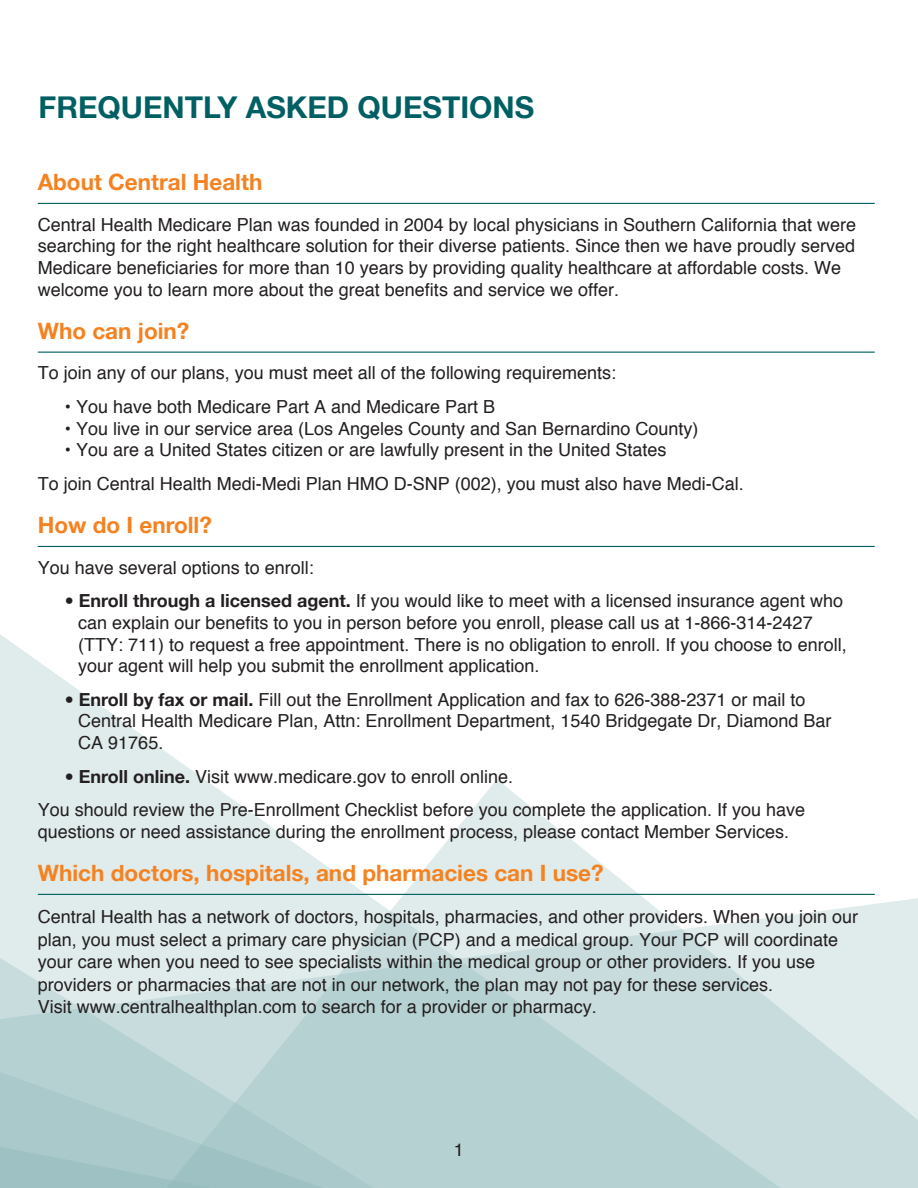
<style>
.page{position:relative;width:918px;height:1188px;background:#fff}
.page>*{position:absolute;margin:0;border:0;box-sizing:border-box;transform-origin:0 0}
.t1{font:700 30px "Helvetica 75";color:#005f62}
.t2{font:700 22.5px "Helvetica 75";color:#f58220}
.t3{font:18px/21.6px "Helvetica";color:#231f20}
.s1{font-family:"Helvetica 75";font-weight:700}
</style>
<div class="page">
<svg style="left:0;top:634px;width:918px;height:434px"></svg>
<svg style="left:0;top:1068px;width:918px;height:120px;background:#b6d1d2"></svg>
<hr style="left:38px;top:203px;width:837px;height:1px;background:#005f62">
<hr style="left:38px;top:352px;width:837px;height:1px;background:#005f62">
<hr style="left:38px;top:546px;width:837px;height:1px;background:#005f62">
<hr style="left:38px;top:894px;width:837px;height:1px;background:#005f62">
<p class="t1" style="left:39px;top:89px;width:497px">FREQUENTLY ASKED QUESTIONS</p>
<p class="t2" style="left:38px;top:168px;width:226px">About Central Health</p>
<p class="t3" style="left:38px;top:213px;width:820px">Central Health Medicare Plan was founded in 2004 by local physicians in Southern California that were searching for the right healthcare solution for their diverse patients. Since then we have proudly served Medicare beneficiaries for more than 10 years by providing quality healthcare at affordable costs. We welcome you to learn more about the great benefits and service we offer.</p>
<p class="t2" style="left:38px;top:317px;width:153px">Who can join?</p>
<p class="t3" style="left:38px;top:362px;width:580px">To join any of our plans, you must meet all of the following requirements:</p>
<p class="t3" style="left:65px;top:396px;width:432px">• You have both Medicare Part A and Medicare Part B</p>
<p class="t3" style="left:65px;top:417px;width:635px">• You live in our service area (Los Angeles County and San Bernardino County)</p>
<p class="t3" style="left:65px;top:439px;width:603px">• You are a United States citizen or are lawfully present in the United States</p>
<p class="t3" style="left:38px;top:472px;width:708px">To join Central Health Medi-Medi Plan HMO D-SNP (002), you must also have Medi-Cal.</p>
<p class="t2" style="left:38px;top:511px;width:176px">How do I enroll?</p>
<p class="t3" style="left:38px;top:556px;width:278px">You have several options to enroll:</p>
<p class="t3" style="left:65px;top:590px;width:780px"><span class="s1">• Enroll through a licensed agent.</span> If you would like to meet with a licensed insurance agent who</p>
<p class="t3" style="left:78px;top:611px;width:736px">can explain our benefits to you in person before you enroll, please call us at 1-866-314-2427</p>
<p class="t3" style="left:78px;top:633px;width:770px">(TTY: 711) to request a free appointment. There is no obligation to enroll. If you choose to enroll, your agent will help you submit the enrollment application.</p>
<p class="t3" style="left:65px;top:688px;width:742px"><span class="s1">• Enroll by fax or mail.</span> Fill out the Enrollment Application and fax to 626-388-2371 or mail to</p>
<p class="t3" style="left:78px;top:710px;width:755px">Central Health Medicare Plan, Attn: Enrollment Department, 1540 Bridgegate Dr, Diamond Bar</p>
<p class="t3" style="left:78px;top:731px;width:87px">CA 91765.</p>
<p class="t3" style="left:65px;top:765px;width:450px"><span class="s1">• Enroll online.</span> Visit www.medicare.gov to enroll online.</p>
<p class="t3" style="left:38px;top:799px;width:769px">You should review the Pre-Enrollment Checklist before you complete the application. If you have questions or need assistance during the enrollment process, please contact Member Services.</p>
<p class="t2" style="left:38px;top:859px;width:567px">Which doctors, hospitals, and pharmacies can I use?</p>
<p class="t3" style="left:38px;top:905px;width:822px;line-height:22.5px">Central Health has a network of doctors, hospitals, pharmacies, and other providers. When you join our plan, you must select a primary care physician (PCP) and a medical group. Your PCP will coordinate your care when you need to see specialists within the medical group or other providers. If you use providers or pharmacies that are not in our network, the plan may not pay for these services.</p>
<p class="t3" style="left:38px;top:996px;width:561px">Visit www.centralhealthplan.com to search for a provider or pharmacy.</p>
<p class="t3" style="left:454px;top:1138px;width:12px">1</p>
</div>
